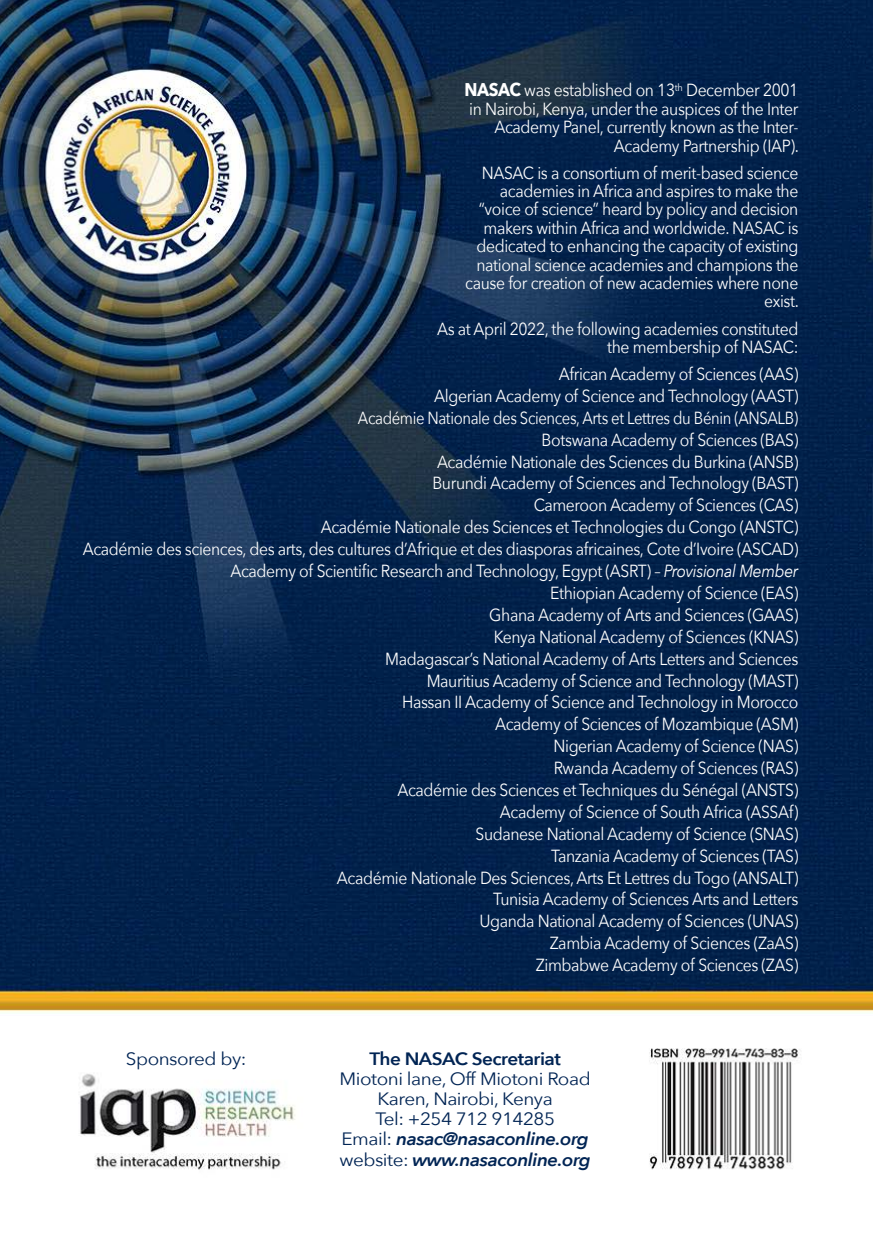
<style>
.page{position:relative;width:874px;height:1241px;background:#fff}
.page>*{position:absolute;margin:0;border:0;box-sizing:border-box;transform-origin:0 0}
.t1{font:17.85px/20.1px "Avenir Next";letter-spacing:-.025em;color:#002454;text-align:center;scale:1.06 1}
.t2{font:600 17.85px "Avenir Next";letter-spacing:-.025em;color:#002454;scale:1.06 1}
.t3{font:17.5px/21.9px "Avenir Next";letter-spacing:-.025em;color:#fff;text-align:right;scale:.9 1}
.s1{font-weight:700;font-size:18.38px}
.s2{font-style:italic}
.s3{font-weight:600;font-style:italic}
</style>
<div class="page">
<img style="left:0;top:0;width:871px;height:1170px">
<p class="t3" style="left:464px;top:80px;width:373px;line-height:18.4px"><span class="s1">NASAC</span> was established on 13<sup>th</sup> December 2001 in Nairobi, Kenya, under the auspices of the Inter Academy Panel, currently known as the Inter-Academy Partnership (IAP).</p>
<p class="t3" style="left:465px;top:163px;width:372px;line-height:18.4px">NASAC is a consortium of merit-based science academies in Africa and aspires to make the “voice of science” heard by policy and decision makers within Africa and worldwide. NASAC is dedicated to enhancing the capacity of existing national science academies and champions the cause for creation of new academies where none exist.</p>
<p class="t3" style="left:437px;top:318px;width:403px;line-height:18.4px">As at April 2022, the following academies constituted the membership of NASAC:</p>
<p class="t3" style="left:83px;top:362px;width:796px">African Academy of Sciences (AAS)<br>Algerian Academy of Science and Technology (AAST)<br>Académie Nationale des Sciences, Arts et Lettres du Bénin (ANSALB)<br>Botswana Academy of Sciences (BAS)<br>Académie Nationale des Sciences du Burkina (ANSB)<br>Burundi Academy of Sciences and Technology (BAST)<br>Cameroon Academy of Sciences (CAS)<br>Académie Nationale des Sciences et Technologies du Congo (ANSTC)<br>Académie des sciences, des arts, des cultures d’Afrique et des diasporas africaines, Cote d’Ivoire (ASCAD)<br>Academy of Scientific Research and Technology, Egypt (ASRT) – <span class="s2">Provisional Member<br></span>Ethiopian Academy of Science (EAS)<br>Ghana Academy of Arts and Sciences (GAAS)<br>Kenya National Academy of Sciences (KNAS)<br>Madagascar’s National Academy of Arts Letters and Sciences<br>Mauritius Academy of Science and Technology (MAST)<br>Hassan II Academy of Science and Technology in Morocco<br>Academy of Sciences of Mozambique (ASM)<br>Nigerian Academy of Science (NAS)<br>Rwanda Academy of Sciences (RAS)<br>Académie des Sciences et Techniques du Sénégal (ANSTS)<br>Academy of Science of South Africa (ASSAf)<br>Sudanese National Academy of Science (SNAS)<br>Tanzania Academy of Sciences (TAS)<br>Académie Nationale Des Sciences, Arts Et Lettres du Togo (ANSALT)<br>Tunisia Academy of Sciences Arts and Letters<br>Uganda National Academy of Sciences (UNAS)<br>Zambia Academy of Sciences (ZaAS)<br>Zimbabwe Academy of Sciences (ZAS)</p>
<p class="t1" style="left:126px;top:1047px;width:115px">Sponsored by:</p>
<p class="t2" style="left:369px;top:1043px;width:182px">The NASAC Secretariat</p>
<p class="t1" style="left:339px;top:1067px;width:238px">Miotoni lane, Off Miotoni Road<br>Karen, Nairobi, Kenya<br>Tel: +254 712 914285<br>Email: <span class="s3">nasac@nasaconline.org </span>website: <span class="s3">www.nasaconline.org</span></p>
</div>
